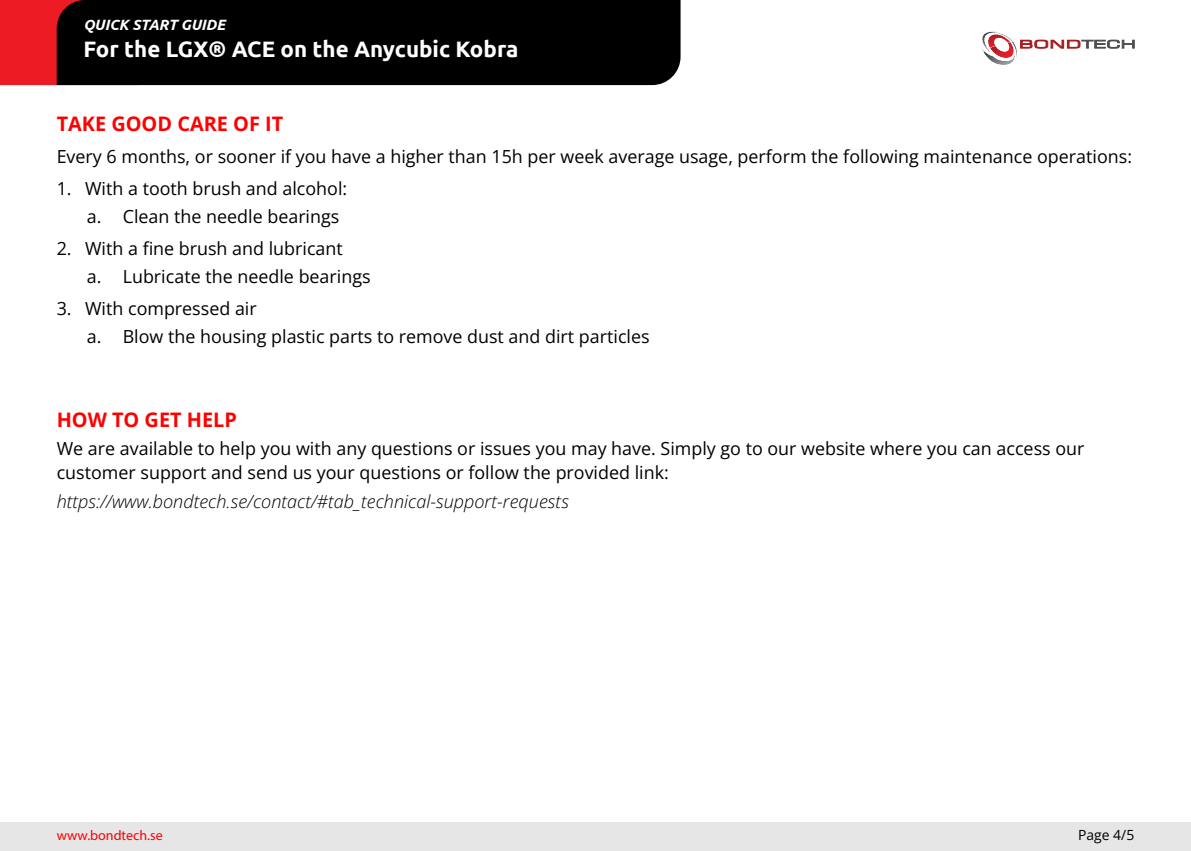
<style>
.page{position:relative;width:1191px;height:851px;background:#fff}
.page>*{position:absolute;margin:0;border:0;box-sizing:border-box;transform-origin:0 0}
.t1{font:700 22.4px "Ubuntu";color:#fff}
.t2{font:700 20px "Open Sans";color:#f00}
.t3{font:18px/28px "Open Sans";color:#000}
.t4{font:italic 300 18px "Open Sans";color:#000}
.t5{font:italic 700 14.8px "Ubuntu";color:#fff}
.t6{font:14px "Myriad Pro";color:#f00}
.t7{font:14px "Open Sans";color:#000}
</style>
<div class="page">
<div style="left:0;top:822px;width:1191px;height:28px;background:#e6e6e6"></div>
<svg style="left:982px;top:32px;width:152px;height:33px"></svg>
<div style="left:0;top:0;width:57px;height:85px;background:#ed1c24"></div>
<div style="left:57px;top:0;width:623px;height:85px;background:#000"></div>
<p class="t5" style="left:83px;top:19px;width:143px">QUICK START GUIDE</p>
<p class="t1" style="left:83px;top:39px;width:437px">For the LGX® ACE on the Anycubic Kobra</p>
<p class="t2" style="left:57px;top:115px;width:228px">TAKE GOOD CARE OF IT</p>
<p class="t3" style="left:57px;top:142px;width:1076px">Every 6 months, or sooner if you have a higher than 15h per week average usage, perform the following maintenance operations:</p>
<p class="t3" style="left:87px;top:174px;width:262px;text-indent:-30px">1. With a tooth brush and alcohol: a. Clean the needle bearings</p>
<p class="t3" style="left:87px;top:234px;width:285px;text-indent:-30px">2. With a fine brush and lubricant<br>a. Lubricate the needle bearings</p>
<p class="t3" style="left:87px;top:294px;width:564px;text-indent:-30px">3. With compressed air<br>a. Blow the housing plastic parts to remove dust and dirt particles</p>
<p class="t2" style="left:57px;top:411px;width:182px">HOW TO GET HELP</p>
<p class="t3" style="left:57px;top:436px;width:1029px;line-height:24px">We are available to help you with any questions or issues you may have. Simply go to our website where you can access our customer support and send us your questions or follow the provided link:</p>
<p class="t4" style="left:57px;top:494px;width:514px">https://www.bondtech.se/contact/#tab_technical-support-requests</p>
<p class="t6" style="left:57px;top:827px;width:107px">www.bondtech.se</p>
<p class="t7" style="left:1078px;top:825px;width:58px">Page 4/5</p>
</div>
